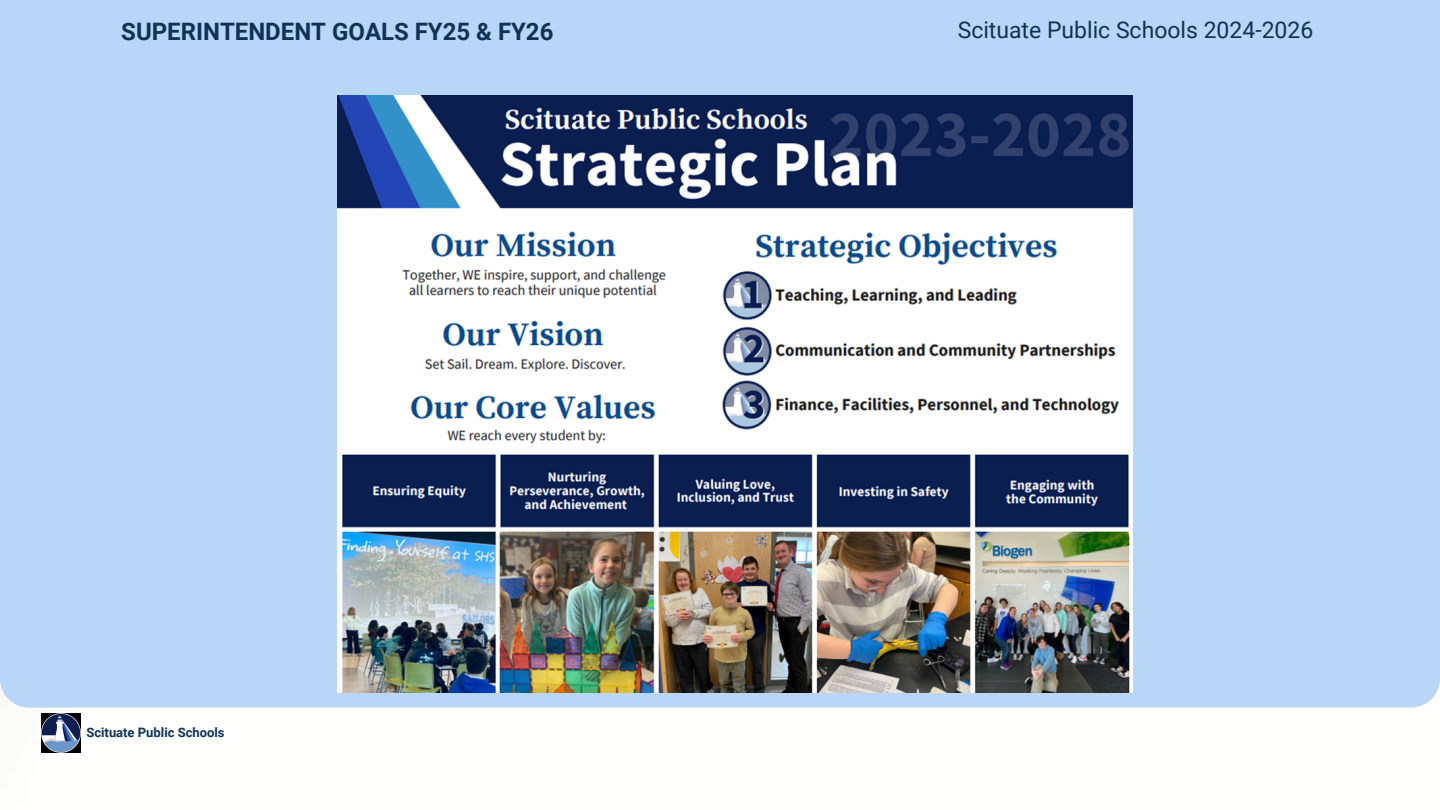
<style>
.page{position:relative;width:1440px;height:810px;background:#fff}
.page>*{position:absolute;margin:0;border:0;box-sizing:border-box;transform-origin:0 0}
.t1{font:700 24px "Roboto";color:#0f3256}
.t2{font:23px "Roboto";color:#0f3256}
.t3{font:700 13px "Roboto";color:#0f3256}
</style>
<div class="page">
<div style="left:0;top:0;width:1439px;height:708px;background:#b8d6f6"></div>
<img style="left:338px;top:95px;width:795px;height:597px">
<img style="left:42px;top:714px;width:39px;height:39px">
<p class="t1" style="left:121px;top:18px;width:434px">SUPERINTENDENT GOALS FY25 &amp; FY26</p>
<p class="t3" style="left:86px;top:725px;width:140px">Scituate Public Schools</p>
<h2 class="t2" style="left:958px;top:17px;width:357px">Scituate Public Schools 2024-2026</h2>
</div>
